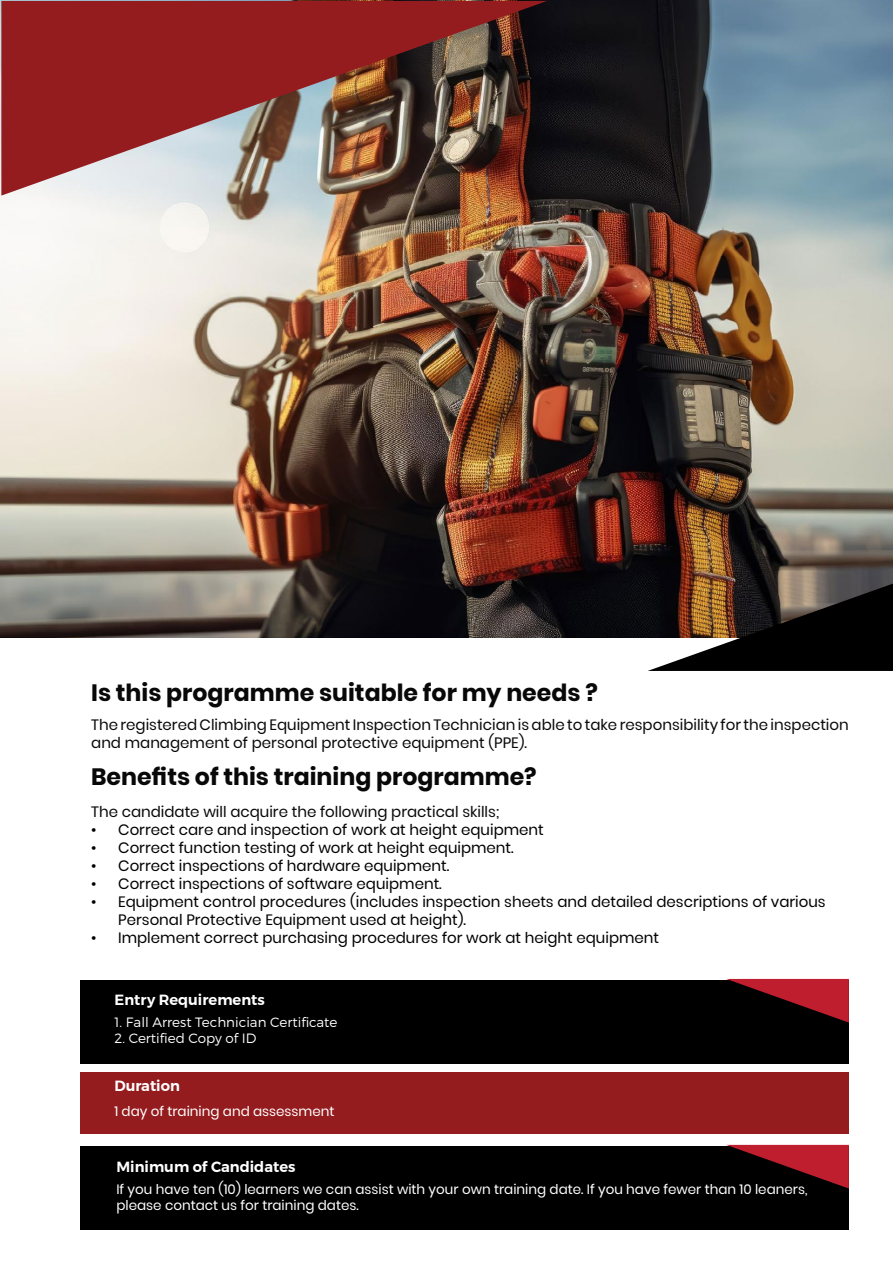
<style>
.page{position:relative;width:893px;height:1263px;background:#fff}
.page>*{position:absolute;margin:0;border:0;box-sizing:border-box;transform-origin:0 0}
.t1{font:700 23.55px "Poppins";color:#080808}
.t2{font:15px/18px "Poppins";color:#000}
.t3{font:15px/18px "Poppins";color:#080808}
.t4{font:600 14.7px "Montserrat";color:#fff}
.t5{font:13.5px/16.2px "Poppins";color:#fff}
.t6{font:300 13.5px "Montserrat";color:#fff}
</style>
<div class="page">
<div style="left:81px;top:1146px;width:768px;height:83px;background:#000"></div>
<svg style="left:727px;top:1145px;width:122px;height:43px"></svg>
<img style="left:0;top:0;width:892px;height:637px">
<svg style="left:648px;top:584px;width:245px;height:87px;background:#382e26"></svg>
<img style="left:1px;top:1px;width:546px;height:195px">
<div style="left:81px;top:980px;width:768px;height:83px;background:#000"></div>
<svg style="left:726px;top:979px;width:123px;height:43px"></svg>
<div style="left:81px;top:1072px;width:768px;height:62px;background:#941c1f"></div>
<h1 class="t1" style="left:91px;top:679px;width:508px">Is this programme suitable for my needs ?</h1>
<p class="t3" style="left:91px;top:716px;width:759px">The registered Climbing Equipment Inspection Technician is able to take responsibility for the inspection and management of personal protective equipment (PPE).</p>
<h1 class="t1" style="left:91px;top:763px;width:447px">Benefits of this training programme?</h1>
<p class="t3" style="left:91px;top:803px;width:410px">The candidate will acquire the following practical skills;</p>
<p class="t2" style="left:91px;top:821px;width:454px">• Correct care and inspection of work at height equipment</p>
<p class="t2" style="left:91px;top:839px;width:424px">• Correct function testing of work at height equipment.</p>
<p class="t2" style="left:91px;top:857px;width:360px">• Correct inspections of hardware equipment.</p>
<p class="t2" style="left:91px;top:875px;width:352px">• Correct inspections of software equipment.</p>
<p class="t2" style="left:118px;top:893px;width:709px;text-indent:-27px">• Equipment control procedures (includes inspection sheets and detailed descriptions of various<br>Personal Protective Equipment used at height).</p>
<p class="t2" style="left:91px;top:929px;width:569px">• Implement correct purchasing procedures for work at height equipment</p>
<p class="t4" style="left:115px;top:988px;width:152px">Entry Requirements</p>
<p class="t6" style="left:115px;top:1014px;width:224px">1. Fall Arrest Technician Certificate</p>
<p class="t6" style="left:115px;top:1030px;width:143px">2. Certified Copy of ID</p>
<p class="t4" style="left:114px;top:1074px;width:67px">Duration</p>
<p class="t5" style="left:114px;top:1103px;width:222px">1 day of training and assessment</p>
<p class="t4" style="left:116px;top:1155px;width:181px">Minimum of Candidates</p>
<p class="t5" style="left:116px;top:1181px;width:692px">If you have ten (10) learners we can assist with your own training date. If you have fewer than 10 leaners, please contact us for training dates.</p>
</div>
